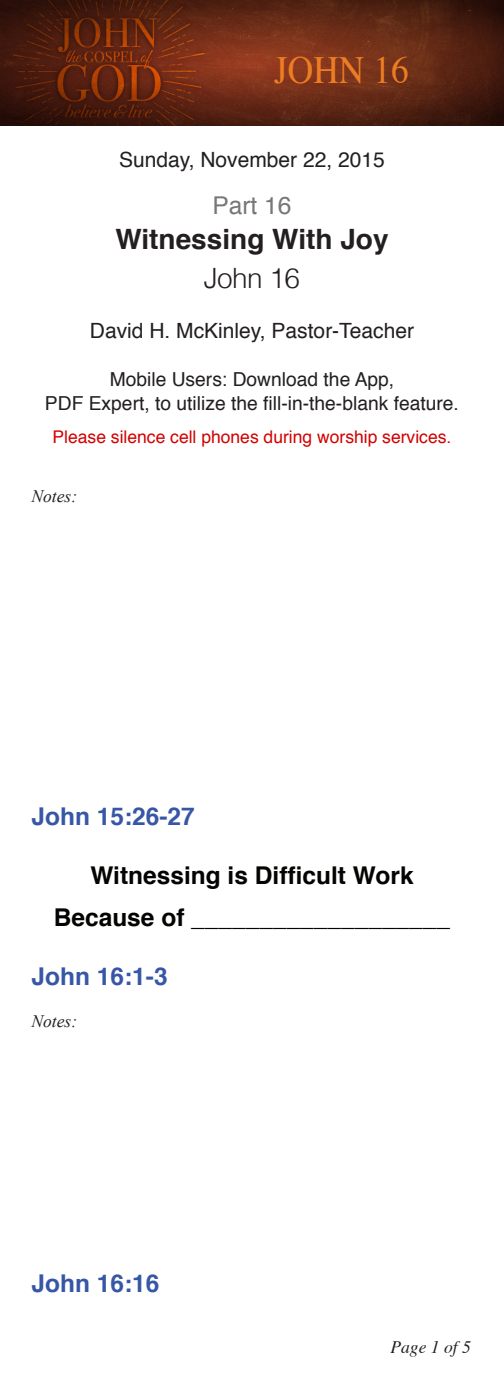
<style>
.page{position:relative;width:504px;height:1386px;background:#fff}
.page>*{position:absolute;margin:0;border:0;box-sizing:border-box;transform-origin:0 0}
.t1{font:38.5px "Times";color:#ec7d23;scale:.92 1}
.t2{font:700 28px "Helvetica";color:#231f20}
.t3{font:300 28px "Helvetica";letter-spacing:-.02em;color:#231f20}
.t4{font:700 24.5px "Helvetica";color:#040503}
.t5{font:700 24.5px "Helvetica";color:#3757a6}
.t6{font:24.5px "Helvetica";color:#787677}
.t7{font:21px "Helvetica";color:#231f20}
.t8{font:19.25px "Helvetica";color:#231f20}
.t9{font:17.5px "Helvetica";color:#d20000}
.t10{font:italic 17.5px "Times New Roman";color:#231f20}
.t11{font:italic 17.5px "Times";color:#231f20}
</style>
<div class="page">
<img style="left:0;top:0;width:504px;height:126px">
<p class="t1" style="left:274px;top:34px;width:148px">JOHN 16</p>
<p class="t7" style="left:119px;top:143px;width:267px">Sunday, November 22, 2015</p>
<p class="t6" style="left:213px;top:187px;width:80px">Part 16</p>
<p class="t2" style="left:115px;top:217px;width:275px">Witnessing With Joy</p>
<p class="t3" style="left:204px;top:254px;width:98px">John 16</p>
<p class="t7" style="left:90px;top:315px;width:326px">David H. McKinley, Pastor-Teacher</p>
<p class="t8" style="left:110px;top:365px;width:286px">Mobile Users: Download the App,</p>
<p class="t8" style="left:45px;top:388px;width:416px">PDF Expert, to utilize the fill-in-the-blank feature.</p>
<p class="t9" style="left:53px;top:424px;width:400px">Please silence cell phones during worship services.</p>
<p class="t10" style="left:32px;top:484px;width:47px">Notes:</p>
<p class="t5" style="left:32px;top:797px;width:165px">John 15:26-27</p>
<p class="t4" style="left:90px;top:856px;width:325px">Witnessing is Difficult Work</p>
<p class="t4" style="left:54px;top:898px;width:398px">Because of ___________________</p>
<p class="t5" style="left:32px;top:957px;width:138px">John 16:1-3</p>
<p class="t10" style="left:32px;top:1009px;width:47px">Notes:</p>
<p class="t5" style="left:32px;top:1263px;width:129px">John 16:16</p>
<p class="t11" style="left:391px;top:1332px;width:82px">Page 1 of 5</p>
</div>
